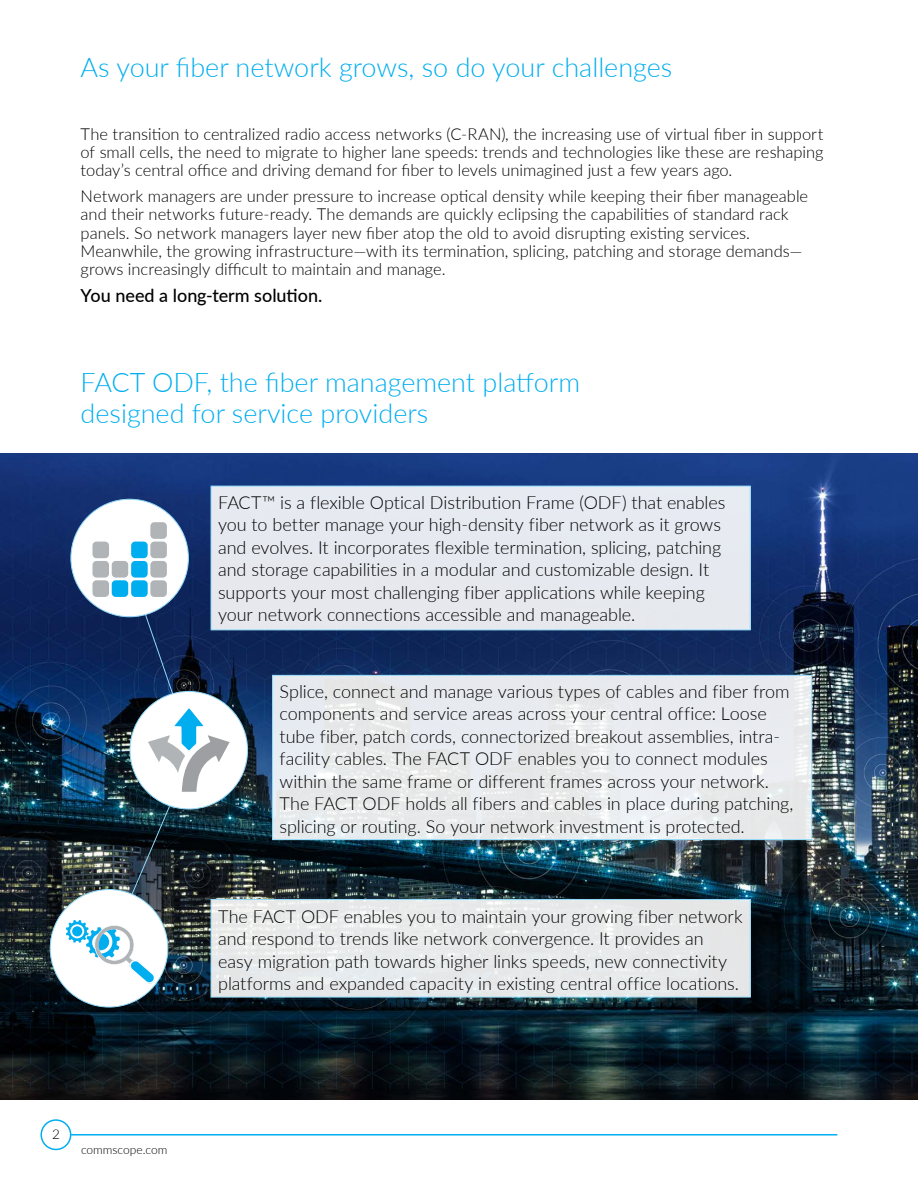
<style>
.page{position:relative;width:918px;height:1188px;background:#fff}
.page>*{position:absolute;margin:0;border:0;box-sizing:border-box;transform-origin:0 0}
.t1{font:300 27px/31.5px "Lato";color:#00aeef}
.t2{font:300 18px/22.5px "Lato";letter-spacing:-.005em;color:#000}
.t3{font:500 18px "Lato";color:#000}
.t4{font:300 16.5px/18px "Lato";color:#000;text-align:justify}
.t5{font:300 13.5px "Lato";color:#000}
.t6{font:300 12px "Lato";color:#000}
</style>
<div class="page">
<hr style="left:71px;top:1134px;width:766px;height:2px;background:#00aeef">
<div style="left:40px;top:1119px;width:31px;height:31px;border:2px solid #00aeef;border-radius:50%"></div>
<img style="left:0;top:453px;width:918px;height:646px">
<div style="left:71px;top:499px;width:117px;height:118px;background:#fff;border-radius:50%"></div>
<div style="left:211px;top:486px;width:539px;height:144px;background:#e6e9ef"></div>
<div style="left:211px;top:486px;width:540px;height:144px;border:1px solid #8ed8f8"></div>
<div style="left:273px;top:675px;width:539px;height:165px;background:#e8eaef"></div>
<div style="left:272px;top:675px;width:540px;height:165px;border:1px solid #8ed8f8"></div>
<div style="left:211px;top:899px;width:539px;height:98px;background:#e7e9ea"></div>
<div style="left:211px;top:899px;width:540px;height:99px;border:1px solid #8ed8f8"></div>
<div style="left:130px;top:691px;width:118px;height:118px;background:#fff;border-radius:50%"></div>
<div style="left:50px;top:890px;width:118px;height:117px;background:#fff;border-radius:50%"></div>
<img style="left:66px;top:521px;width:164px;height:465px">
<h1 class="t1" style="left:81px;top:50px;width:593px">As your fiber network grows, so do your challenges</h1>
<p class="t4" style="left:81px;top:124px;width:745px">The transition to centralized radio access networks (C-RAN), the increasing use of virtual fiber in support of small cells, the need to migrate to higher lane speeds: trends and technologies like these are reshaping today’s central office and driving demand for fiber to levels unimagined just a few years ago.</p>
<p class="t4" style="left:81px;top:187px;width:729px;text-align:left">Network managers are under pressure to increase optical density while keeping their fiber manageable and their networks future-ready. The demands are quickly eclipsing the capabilities of standard rack panels. So network managers layer new fiber atop the old to avoid disrupting existing services.<br>Meanwhile, the growing infrastructure—with its termination, splicing, patching and storage demands— grows increasingly difficult to maintain and manage.</p>
<p class="t3" style="left:81px;top:282px;width:243px">You need a long-term solution.</p>
<h1 class="t1" style="left:81px;top:365px;width:501px">FACT ODF, the fiber management platform designed for service providers</h1>
<p class="t2" style="left:218px;top:490px;width:509px">FACT™ is a flexible Optical Distribution Frame (ODF) that enables you to better manage your high-density fiber network as it grows and evolves. It incorporates flexible termination, splicing, patching and storage capabilities in a modular and customizable design. It supports your most challenging fiber applications while keeping your network connections accessible and manageable.</p>
<p class="t2" style="left:280px;top:679px;width:515px">Splice, connect and manage various types of cables and fiber from components and service areas across your central office: Loose tube fiber, patch cords, connectorized breakout assemblies, intra&shy;facility cables. The FACT ODF enables you to connect modules within the same frame or different frames across your network.<br>The FACT ODF holds all fibers and cables in place during patching, splicing or routing. So your network investment is protected.</p>
<p class="t2" style="left:218px;top:904px;width:526px">The FACT ODF enables you to maintain your growing fiber network and respond to trends like network convergence. It provides an easy migration path towards higher links speeds, new connectivity platforms and expanded capacity in existing central office locations.</p>
<p class="t5" style="left:52px;top:1125px;width:9px">2</p>
<p class="t6" style="left:81px;top:1142px;width:88px">commscope.com</p>
</div>
